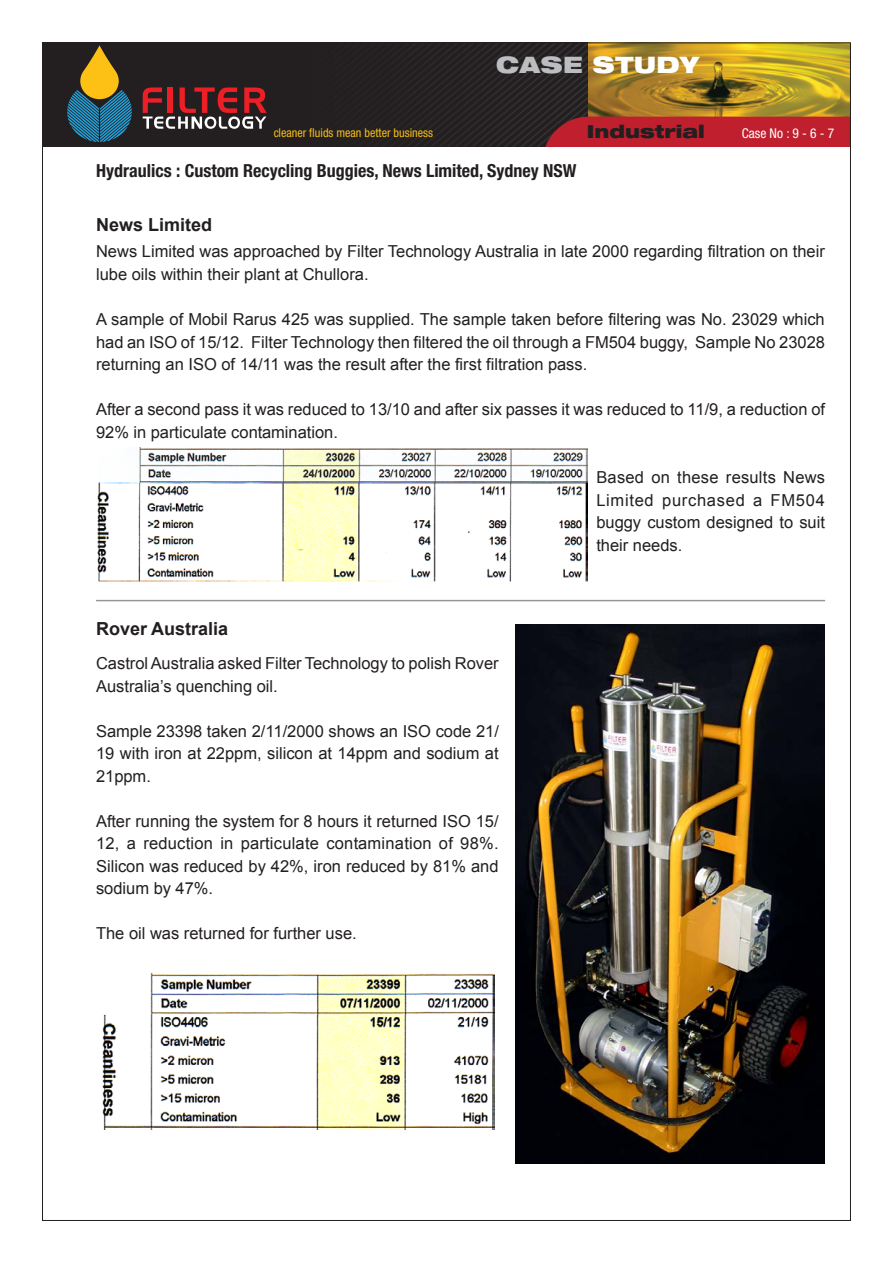
<style>
.page{position:relative;width:893px;height:1263px;background:#fff}
.page>*{position:absolute;margin:0;border:0;box-sizing:border-box;transform-origin:0 0}
.t1{font:900 expanded 22.65px "Helvetica Neue LT Std";letter-spacing:.025em;color:#fff}
.t2{font:700 condensed 18px "Helvetica Neue LT Std";color:#231f20}
.t3{font:700 18px "Arial";color:#231f20}
.t4{font:900 expanded 18px "Helvetica Neue LT Std";color:#231f20}
.t5{font:16.5px/22.5px "Arial";color:#231f20;text-align:justify}
.t6{font:condensed 13.5px "Helvetica Neue LT Std";color:#fff}
.t7{font:condensed 12.15px "Helvetica Neue LT Std";color:#f4bc18}
.s1{color:#bcbdc0}
</style>
<div class="page">
<div style="left:43px;top:43px;width:807px;height:104px;background:#231f20"></div>
<svg style="left:143px;top:87px;width:124px;height:42px"></svg>
<svg style="left:67px;top:45px;width:65px;height:97px"></svg>
<svg style="left:445px;top:45px;width:143px;height:102px"></svg>
<img style="left:588px;top:45px;width:261px;height:72px">
<div style="left:546px;top:117px;width:303px;height:30px;background:#c01f2d"></div>
<hr style="left:96px;top:208px;width:729px;height:1px;background:#939598">
<hr style="left:96px;top:1180px;width:729px;height:1px;background:#939598">
<img style="left:515px;top:624px;width:309px;height:540px">
<img style="left:97px;top:448px;width:490px;height:134px">
<img style="left:102px;top:974px;width:392px;height:155px">
<hr style="left:96px;top:600px;width:729px;height:1px;background:#939598">
<p class="t7" style="left:274px;top:125px;width:161px">cleaner fluids mean better business</p>
<p class="t1" style="left:496px;top:50px;width:204px"><span class="s1">CASE</span> STUDY</p>
<p class="t4" style="left:587px;top:120px;width:119px">Industrial</p>
<p class="t6" style="left:742px;top:126px;width:94px">Case No : 9 - 6 - 7</p>
<p class="t2" style="left:96px;top:159px;width:482px">Hydraulics : Custom Recycling Buggies, News Limited, Sydney NSW</p>
<p class="t3" style="left:96px;top:213px;width:118px">News Limited</p>
<p class="t5" style="left:96px;top:241px;width:730px">News Limited was approached by Filter Technology Australia in late 2000 regarding filtration on their lube oils within their plant at Chullora.</p>
<p class="t5" style="left:96px;top:308px;width:730px">A sample of Mobil Rarus 425 was supplied. The sample taken before filtering was No. 23029 which had an ISO of 15/12. Filter Technology then filtered the oil through a FM504 buggy, Sample No 23028 returning an ISO of 14/11 was the result after the first filtration pass.</p>
<p class="t5" style="left:96px;top:398px;width:730px">After a second pass it was reduced to 13/10 and after six passes it was reduced to 11/9, a reduction of<br>92% in particulate contamination.</p>
<p class="t3" style="left:96px;top:617px;width:134px">Rover Australia</p>
<p class="t5" style="left:96px;top:652px;width:404px">Castrol Australia asked Filter Technology to polish Rover<br>Australia’s quenching oil.</p>
<p class="t5" style="left:96px;top:720px;width:404px">Sample 23398 taken 2/11/2000 shows an ISO code 21/ 19 with iron at 22ppm, silicon at 14ppm and sodium at 21ppm.</p>
<p class="t5" style="left:96px;top:810px;width:404px">After running the system for 8 hours it returned ISO 15/ 12, a reduction in particulate contamination of 98%.<br>Silicon was reduced by 42%, iron reduced by 81% and sodium by 47%.</p>
<p class="t5" style="left:96px;top:922px;width:262px">The oil was returned for further use.</p>
<p class="t5" style="left:596px;top:466px;width:230px">Based on these results News Limited purchased a FM504 buggy custom designed to suit their needs.</p>
</div>
